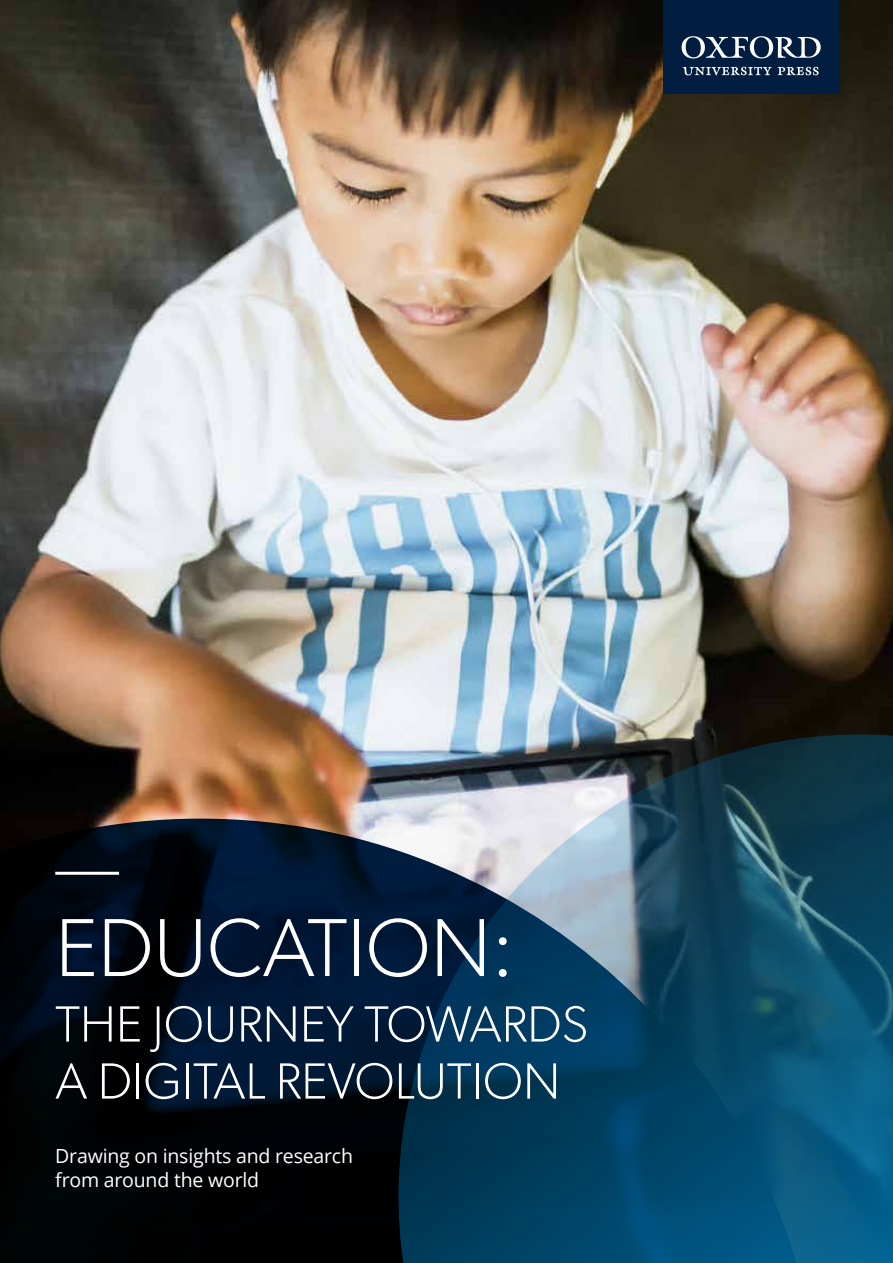
<style>
.page{position:relative;width:893px;height:1263px;background:#fff}
.page>*{position:absolute;margin:0;border:0;box-sizing:border-box;transform-origin:0 0}
.t1{font:300 82.5px "Gibson";color:#fff}
.t2{font:300 51px/57px "Gibson";color:#fff}
.t3{font:19.5px/24px "Open Sans";letter-spacing:-.01em;color:#fff}
</style>
<div class="page">
<img style="left:0;top:0;width:893px;height:819px">
<svg style="left:0;top:819px;width:360px;height:444px;background:#010b16"></svg>
<div style="left:663px;top:0;width:176px;height:93px;background:#011e41"></div>
<svg style="left:682px;top:36px;width:139px;height:40px"></svg>
<svg style="left:360px;top:696px;width:533px;height:567px;background:#28556e"></svg>
<hr style="left:55px;top:872px;width:64px;height:3px;background:#fff">
<h1 class="t1" style="left:55px;top:898px;width:461px">EDUCATION:</h1>
<h2 class="t2" style="left:55px;top:995px;width:534px">THE JOURNEY TOWARDS<br>A DIGITAL REVOLUTION</h2>
<p class="t3" style="left:55px;top:1143px;width:299px">Drawing on insights and research from around the world</p>
</div>
